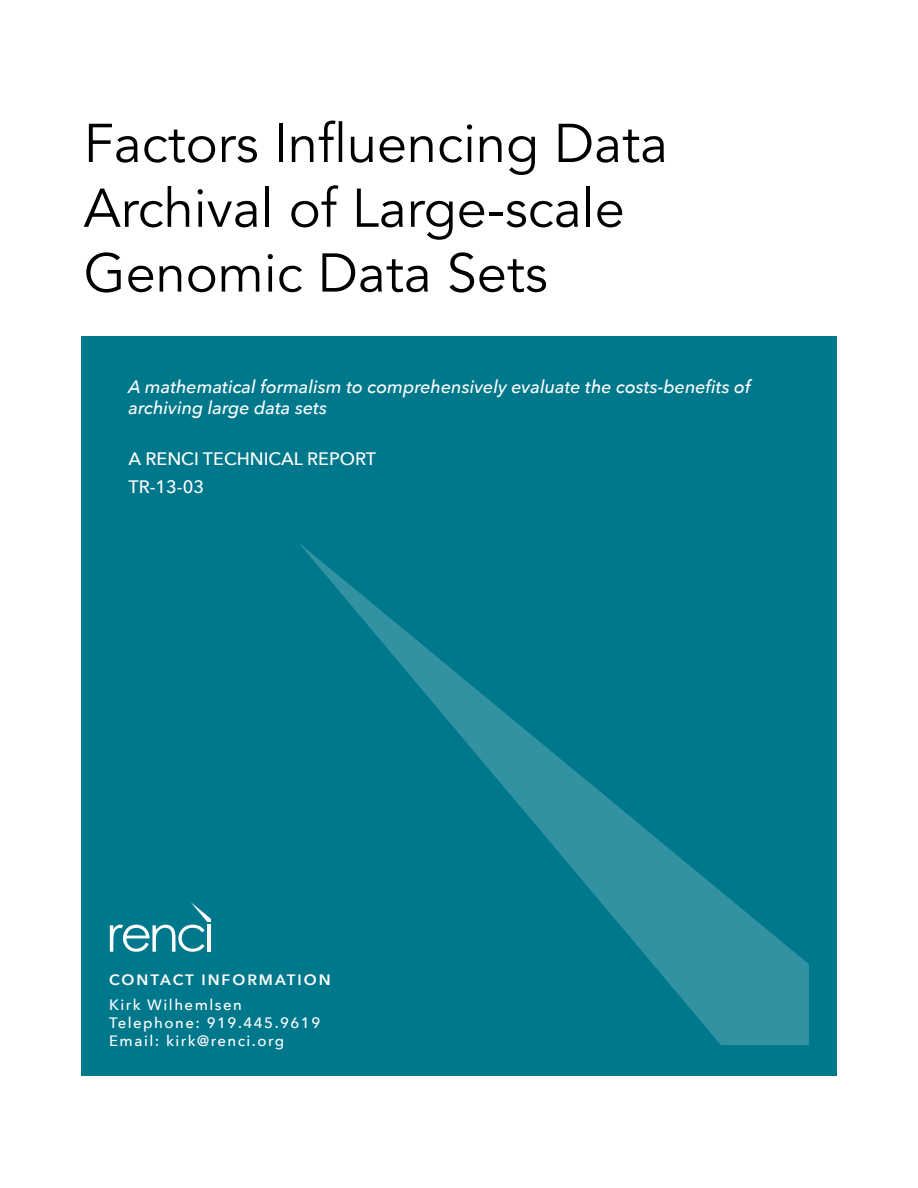
<style>
.page{position:relative;width:918px;height:1188px;background:#fff}
.page>*{position:absolute;margin:0;border:0;box-sizing:border-box;transform-origin:0 0}
.t1{font:54px/64.8px "Avenir";color:#000}
.t2{font:italic 500 18px/21.6px "Avenir Next";color:#fff}
.t3{font:500 18px/28.3px "Avenir Next";color:#fff}
.t4{font:500 15px/18px "Avenir Next";letter-spacing:.1em;color:#fff}
.t5{font:600 15px "Avenir Next";letter-spacing:.13em;color:#fff}
</style>
<div class="page">
<div style="left:81px;top:336px;width:756px;height:740px;background:#00788c"></div>
<svg style="left:299px;top:543px;width:510px;height:502px"></svg>
<svg style="left:110px;top:902px;width:101px;height:50px"></svg>
<h1 class="t1" style="left:84px;top:112px;width:586px">Factors Influencing Data<br>Archival of Large-scale<br>Genomic Data Sets</h1>
<p class="t2" style="left:129px;top:375px;width:624px">A mathematical formalism to comprehensively evaluate the costs-benefits of archiving large data sets</p>
<p class="t3" style="left:129px;top:444px;width:249px">A RENCI TECHNICAL REPORT<br>TR-13-03</p>
<p class="t5" style="left:109px;top:967px;width:223px">CONTACT INFORMATION</p>
<p class="t4" style="left:109px;top:995px;width:213px">Kirk Wilhemlsen<br>Telephone: 919.445.9619<br>Email: kirk@renci.org</p>
</div>
